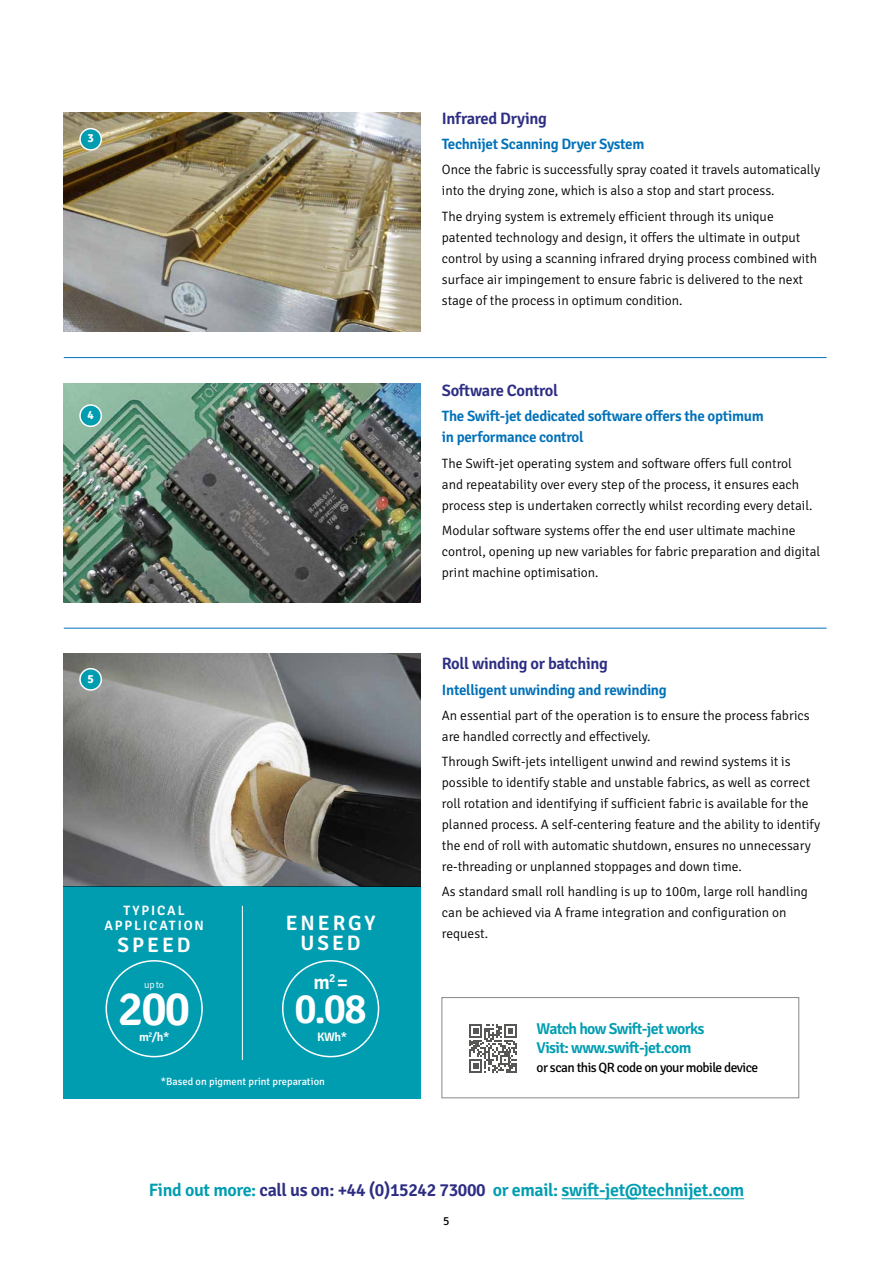
<style>
.page{position:relative;width:893px;height:1263px;background:#fff}
.page>*{position:absolute;margin:0;border:0;box-sizing:border-box;transform-origin:0 0}
.t1{font:600 48px "Signika";color:#fff}
.t2{font:600 42.15px "Signika";color:#fff}
.t3{font:600 20.85px/19.8px "Signika";letter-spacing:.14em;color:#fff;text-align:center}
.t4{font:600 20.4px "Signika";color:#fff}
.t5{font:600 18px "Signika";letter-spacing:-.02em;color:#009db1}
.t6{font:600 16.5px "Signika";letter-spacing:-.02em;color:#2d2e83}
.t7{font:600 15.9px/18.8px "Signika";letter-spacing:-.04em;color:#009db1}
.t8{font:600 15px/21px "Signika";letter-spacing:-.02em;color:#0071b9}
.t9{font:600 13.65px/14.5px "Signika";letter-spacing:.14em;color:#fff;text-align:center}
.t10{font:300 13.5px/21px "Signika";color:#000}
.t11{font:13.5px "Signika";letter-spacing:-.04em;color:#000}
.t12{font:600 12.3px "Signika";color:#fff}
.t13{font:700 12px "Signika";color:#fff}
.t14{font:12px "Signika";color:#000}
.t15{font:10.5px "Signika";color:#fff}
.t16{font:300 10.05px "Signika";color:#fff}
.s1{color:#2d2e83}
</style>
<div class="page">
<hr style="left:562px;top:1198px;width:182px;height:1px;background:#009db1">
<img style="left:64px;top:113px;width:357px;height:219px">
<img style="left:64px;top:383px;width:357px;height:219px">
<img style="left:64px;top:654px;width:357px;height:233px">
<div style="left:441px;top:997px;width:358px;height:101px;border:1px solid #878787"></div>
<svg style="left:469px;top:1024px;width:48px;height:48px"></svg>
<hr style="left:64px;top:628px;width:763px;height:1px;background:#0071b9">
<hr style="left:64px;top:357px;width:763px;height:1px;background:#0071b9">
<div style="left:80px;top:129px;width:21px;height:21px;background:#009db1;border-radius:50%"></div>
<div style="left:79px;top:128px;width:23px;height:23px;border:2px solid #fff;border-radius:50%"></div>
<div style="left:80px;top:405px;width:21px;height:21px;background:#009db1;border-radius:50%"></div>
<div style="left:79px;top:404px;width:23px;height:23px;border:2px solid #fff;border-radius:50%"></div>
<div style="left:80px;top:669px;width:21px;height:21px;background:#009db1;border-radius:50%"></div>
<div style="left:79px;top:668px;width:23px;height:23px;border:2px solid #fff;border-radius:50%"></div>
<div style="left:64px;top:887px;width:357px;height:212px;background:#009db1"></div>
<hr style="left:242px;top:906px;width:1px;height:154px;background:#fff">
<p class="t13" style="left:87px;top:131px;width:8px">3</p>
<p class="t13" style="left:87px;top:408px;width:8px">4</p>
<p class="t13" style="left:87px;top:671px;width:8px">5</p>
<p class="t9" style="left:104px;top:904px;width:101px">TYPICAL<br>APPLICATION</p>
<h3 class="t3" style="left:118px;top:935px;width:75px">SPEED</h3>
<p class="t16" style="left:144px;top:979px;width:21px">up to</p>
<h1 class="t1" style="left:118px;top:980px;width:74px">200</h1>
<p class="t12" style="left:139px;top:1029px;width:32px">m<sup>2</sup>/h*</p>
<h3 class="t3" style="left:286px;top:913px;width:91px">ENERGY<br>USED</h3>
<h3 class="t4" style="left:313px;top:970px;width:36px">m<sup>2</sup> =</h3>
<h2 class="t2" style="left:294px;top:984px;width:74px">0.08</h2>
<p class="t12" style="left:317px;top:1029px;width:31px">KWh*</p>
<p class="t15" style="left:161px;top:1075px;width:165px">*Based on pigment print preparation</p>
<p class="t6" style="left:442px;top:109px;width:107px">Infrared Drying</p>
<p class="t8" style="left:442px;top:134px;width:204px">Technijet Scanning Dryer System</p>
<p class="t10" style="left:442px;top:160px;width:380px">Once the fabric is successfully spray coated it travels automatically into the drying zone, which is also a stop and start process.</p>
<p class="t10" style="left:442px;top:206px;width:377px">The drying system is extremely efficient through its unique patented technology and design, it offers the ultimate in output control by using a scanning infrared drying process combined with surface air impingement to ensure fabric is delivered to the next stage of the process in optimum condition.</p>
<p class="t6" style="left:442px;top:381px;width:118px">Software Control</p>
<p class="t8" style="left:442px;top:406px;width:323px">The Swift-jet dedicated software offers the optimum in performance control</p>
<p class="t10" style="left:442px;top:453px;width:372px">The Swift-jet operating system and software offers full control and repeatability over every step of the process, it ensures each process step is undertaken correctly whilst recording every detail.</p>
<p class="t10" style="left:442px;top:520px;width:380px">Modular software systems offer the end user ultimate machine control, opening up new variables for fabric preparation and digital print machine optimisation.</p>
<p class="t6" style="left:442px;top:654px;width:167px">Roll winding or batching</p>
<p class="t8" style="left:442px;top:679px;width:226px">Intelligent unwinding and rewinding</p>
<p class="t10" style="left:442px;top:705px;width:369px">An essential part of the operation is to ensure the process fabrics are handled correctly and effectively.</p>
<p class="t10" style="left:442px;top:751px;width:380px">Through Swift-jets intelligent unwind and rewind systems it is possible to identify stable and unstable fabrics, as well as correct roll rotation and identifying if sufficient fabric is available for the planned process. A self-centering feature and the ability to identify the end of roll with automatic shutdown, ensures no unnecessary re-threading or unplanned stoppages and down time.</p>
<p class="t10" style="left:442px;top:882px;width:368px">As standard small roll handling is up to 100m, large roll handling can be achieved via A frame integration and configuration on request.</p>
<p class="t7" style="left:537px;top:1019px;width:169px">Watch how Swift-jet works<br>Visit: www.swift-jet.com</p>
<p class="t11" style="left:537px;top:1059px;width:223px">or scan this QR code on your mobile device</p>
<h3 class="t5" style="left:149px;top:1179px;width:597px">Find out more: <span class="s1">call us on: +44 (0)15242 73000</span> or email: swift-jet@technijet.com</h3>
<p class="t14" style="left:443px;top:1214px;width:8px">5</p>
</div>
